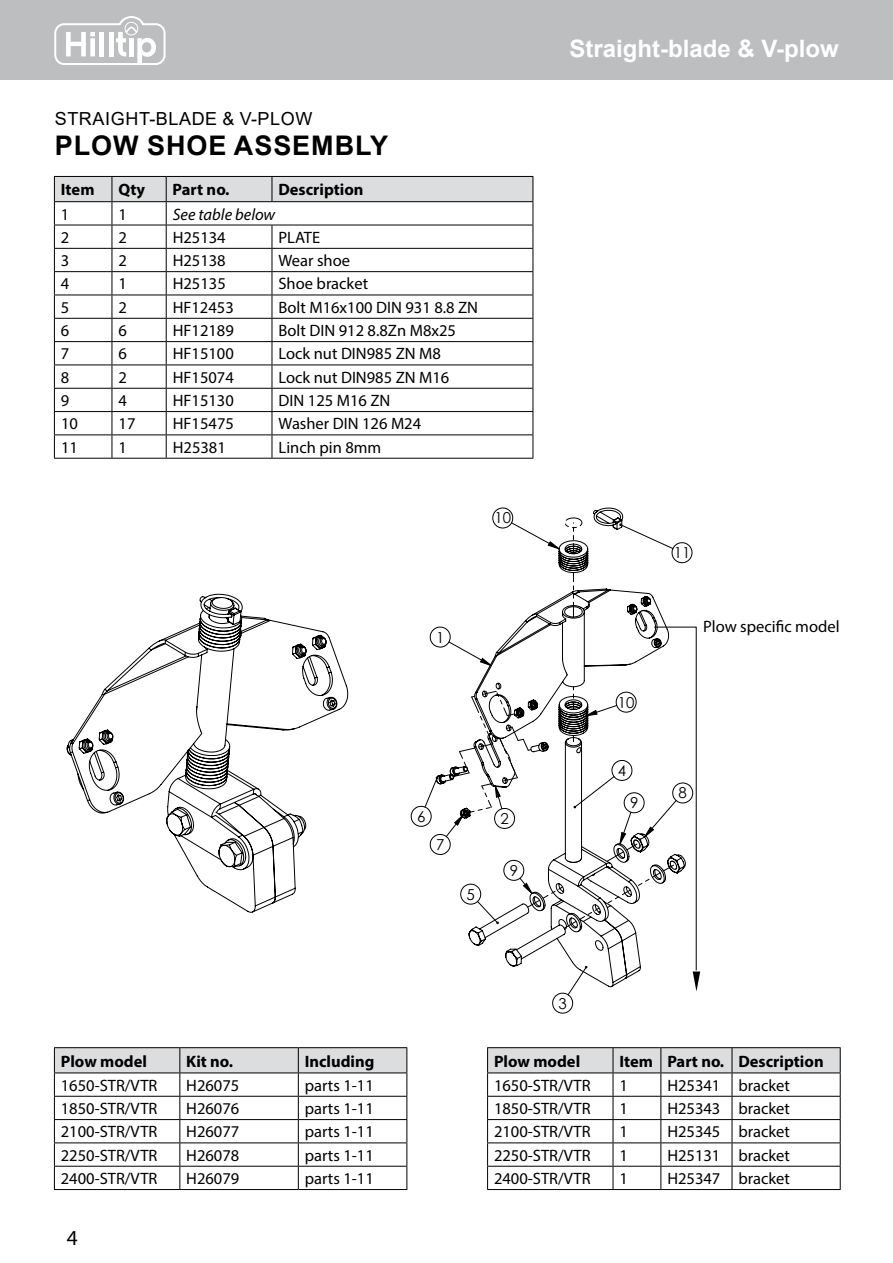
<style>
.page{position:relative;width:893px;height:1263px;background:#fff}
.page>*{position:absolute;margin:0;border:0;box-sizing:border-box;transform-origin:0 0}
.t1{font:700 27px "Arial";letter-spacing:.035em;color:#000}
.t2{font:700 24px "Arial";color:#fff}
.t3{font:21.45px "Myriad Pro";color:#000}
.t4{font:18px "Arial";letter-spacing:.035em;color:#000}
.t5{font:16.5px "Myriad Pro";color:#000}
.t6{font:700 16.5px "Myriad Pro";color:#000}
.t7{font:italic 16.5px "Myriad Pro";color:#000}
.t8{font:15.15px "Century Gothic";color:#000}
</style>
<div class="page">
<div style="left:0;top:0;width:893px;height:80px;background:#bcbec0"></div>
<svg style="left:54px;top:16px;width:112px;height:49px"></svg>
<svg style="left:436px;top:507px;width:250px;height:348px"></svg>
<svg style="left:440px;top:776px;width:4px;height:6px"></svg>
<svg style="left:564px;top:517px;width:18px;height:37px"></svg>
<svg style="left:573px;top:572px;width:1px;height:45px"></svg>
<svg style="left:66px;top:593px;width:282px;height:320px"></svg>
<hr style="left:54px;top:1047px;width:126px;height:1px;background:#000">
<hr style="left:180px;top:1047px;width:118px;height:1px;background:#000">
<hr style="left:298px;top:1047px;width:109px;height:1px;background:#000">
<svg style="left:54px;top:1048px;width:353px;height:141px"></svg>
<hr style="left:54px;top:1189px;width:126px;height:1px;background:#000">
<hr style="left:180px;top:1189px;width:118px;height:1px;background:#000">
<hr style="left:298px;top:1189px;width:109px;height:1px;background:#000">
<svg style="left:54px;top:176px;width:480px;height:282px"></svg>
<hr style="left:54px;top:458px;width:58px;height:1px;background:#000">
<hr style="left:112px;top:458px;width:54px;height:1px;background:#000">
<hr style="left:166px;top:458px;width:106px;height:1px;background:#000">
<hr style="left:272px;top:458px;width:261px;height:1px;background:#000">
<hr style="left:487px;top:1047px;width:126px;height:1px;background:#000">
<hr style="left:613px;top:1047px;width:48px;height:1px;background:#000">
<hr style="left:661px;top:1047px;width:71px;height:1px;background:#000">
<hr style="left:732px;top:1047px;width:109px;height:1px;background:#000">
<svg style="left:487px;top:1048px;width:354px;height:141px"></svg>
<hr style="left:487px;top:1189px;width:126px;height:1px;background:#000">
<hr style="left:613px;top:1189px;width:48px;height:1px;background:#000">
<hr style="left:661px;top:1189px;width:71px;height:1px;background:#000">
<hr style="left:732px;top:1189px;width:109px;height:1px;background:#000">
<svg style="left:451px;top:627px;width:249px;height:364px"></svg>
<p class="t4" style="left:55px;top:106px;width:259px">STRAIGHT-BLADE &amp; V-PLOW</p>
<h1 class="t1" style="left:55px;top:126px;width:335px">PLOW SHOE ASSEMBLY</h1>
<p class="t6" style="left:61px;top:179px;width:35px">Item</p>
<p class="t6" style="left:118px;top:179px;width:28px">Qty</p>
<p class="t6" style="left:173px;top:179px;width:58px">Part no.</p>
<p class="t6" style="left:278px;top:179px;width:87px">Description</p>
<p class="t5" style="left:61px;top:204px;width:10px">1</p>
<p class="t5" style="left:118px;top:204px;width:10px">1</p>
<p class="t7" style="left:173px;top:204px;width:104px">See table below</p>
<p class="t5" style="left:61px;top:227px;width:10px">2</p>
<p class="t5" style="left:118px;top:227px;width:10px">2</p>
<p class="t5" style="left:173px;top:227px;width:55px">H25134</p>
<p class="t5" style="left:278px;top:227px;width:43px">PLATE</p>
<p class="t5" style="left:61px;top:250px;width:10px">3</p>
<p class="t5" style="left:118px;top:250px;width:10px">2</p>
<p class="t5" style="left:173px;top:250px;width:55px">H25138</p>
<p class="t5" style="left:278px;top:250px;width:73px">Wear shoe</p>
<p class="t5" style="left:61px;top:274px;width:10px">4</p>
<p class="t5" style="left:118px;top:274px;width:10px">1</p>
<p class="t5" style="left:173px;top:274px;width:55px">H25135</p>
<p class="t5" style="left:278px;top:274px;width:91px">Shoe bracket</p>
<p class="t5" style="left:61px;top:297px;width:10px">5</p>
<p class="t5" style="left:118px;top:297px;width:10px">2</p>
<p class="t5" style="left:173px;top:297px;width:63px">HF12453</p>
<p class="t5" style="left:278px;top:297px;width:201px">Bolt M16x100 DIN 931 8.8 ZN</p>
<p class="t5" style="left:61px;top:320px;width:10px">6</p>
<p class="t5" style="left:118px;top:320px;width:10px">6</p>
<p class="t5" style="left:173px;top:320px;width:63px">HF12189</p>
<p class="t5" style="left:279px;top:320px;width:179px">Bolt DIN 912 8.8Zn M8x25</p>
<p class="t5" style="left:61px;top:344px;width:10px">7</p>
<p class="t5" style="left:119px;top:344px;width:10px">6</p>
<p class="t5" style="left:173px;top:344px;width:63px">HF15100</p>
<p class="t5" style="left:279px;top:344px;width:164px">Lock nut DIN985 ZN M8</p>
<p class="t5" style="left:61px;top:367px;width:10px">8</p>
<p class="t5" style="left:119px;top:367px;width:10px">2</p>
<p class="t5" style="left:173px;top:367px;width:63px">HF15074</p>
<p class="t5" style="left:279px;top:367px;width:172px">Lock nut DIN985 ZN M16</p>
<p class="t5" style="left:61px;top:390px;width:10px">9</p>
<p class="t5" style="left:119px;top:390px;width:10px">4</p>
<p class="t5" style="left:173px;top:390px;width:63px">HF15130</p>
<p class="t5" style="left:279px;top:390px;width:113px">DIN 125 M16 ZN</p>
<p class="t5" style="left:61px;top:414px;width:18px">10</p>
<p class="t5" style="left:119px;top:414px;width:18px">17</p>
<p class="t5" style="left:173px;top:414px;width:63px">HF15475</p>
<p class="t5" style="left:279px;top:414px;width:144px">Washer DIN 126 M24</p>
<p class="t5" style="left:61px;top:437px;width:18px">11</p>
<p class="t5" style="left:119px;top:437px;width:10px">1</p>
<p class="t5" style="left:173px;top:437px;width:55px">H25381</p>
<p class="t5" style="left:279px;top:437px;width:104px">Linch pin 8mm</p>
<p class="t8" style="left:494px;top:507px;width:18px">10</p>
<p class="t8" style="left:436px;top:626px;width:10px">1</p>
<p class="t8" style="left:417px;top:806px;width:10px">6</p>
<p class="t8" style="left:436px;top:834px;width:10px">7</p>
<p class="t8" style="left:467px;top:883px;width:10px">5</p>
<p class="t8" style="left:500px;top:808px;width:10px">2</p>
<p class="t8" style="left:510px;top:860px;width:10px">9</p>
<h2 class="t2" style="left:570px;top:31px;width:271px">STRAIGHT-BLADE &amp; V-PLOW</h2>
<p class="t8" style="left:618px;top:691px;width:18px">10</p>
<p class="t8" style="left:618px;top:760px;width:10px">4</p>
<p class="t8" style="left:630px;top:792px;width:10px">9</p>
<p class="t8" style="left:674px;top:542px;width:18px">11</p>
<p class="t5" style="left:703px;top:616px;width:138px">Plow specific model</p>
<p class="t8" style="left:679px;top:782px;width:10px">8</p>
<p class="t6" style="left:61px;top:1050px;width:88px">Plow model</p>
<p class="t6" style="left:186px;top:1050px;width:48px">Kit no.</p>
<p class="t6" style="left:305px;top:1050px;width:71px">Including</p>
<p class="t5" style="left:61px;top:1075px;width:98px">1650-STR/VTR</p>
<p class="t5" style="left:186px;top:1075px;width:55px">H26075</p>
<p class="t5" style="left:305px;top:1075px;width:71px">parts 1-11</p>
<p class="t5" style="left:61px;top:1098px;width:98px">1850-STR/VTR</p>
<p class="t5" style="left:186px;top:1098px;width:55px">H26076</p>
<p class="t5" style="left:305px;top:1098px;width:71px">parts 1-11</p>
<p class="t5" style="left:61px;top:1122px;width:98px">2100-STR/VTR</p>
<p class="t5" style="left:186px;top:1122px;width:55px">H26077</p>
<p class="t5" style="left:305px;top:1122px;width:71px">parts 1-11</p>
<p class="t5" style="left:61px;top:1145px;width:98px">2250-STR/VTR</p>
<p class="t5" style="left:186px;top:1145px;width:55px">H26078</p>
<p class="t5" style="left:305px;top:1145px;width:71px">parts 1-11</p>
<p class="t5" style="left:61px;top:1168px;width:98px">2400-STR/VTR</p>
<p class="t5" style="left:186px;top:1168px;width:55px">H26079</p>
<p class="t5" style="left:305px;top:1168px;width:71px">parts 1-11</p>
<h3 class="t3" style="left:67px;top:1224px;width:12px">4</h3>
<p class="t8" style="left:558px;top:992px;width:10px">3</p>
<p class="t6" style="left:494px;top:1050px;width:88px">Plow model</p>
<p class="t6" style="left:619px;top:1050px;width:206px">Item Part no. Description</p>
<p class="t5" style="left:494px;top:1075px;width:98px">1650-STR/VTR</p>
<p class="t5" style="left:619px;top:1075px;width:10px">1</p>
<p class="t5" style="left:667px;top:1075px;width:124px">H25341 bracket</p>
<p class="t5" style="left:494px;top:1098px;width:98px">1850-STR/VTR</p>
<p class="t5" style="left:619px;top:1098px;width:10px">1</p>
<p class="t5" style="left:667px;top:1098px;width:124px">H25343 bracket</p>
<p class="t5" style="left:494px;top:1122px;width:98px">2100-STR/VTR</p>
<p class="t5" style="left:619px;top:1122px;width:10px">1</p>
<p class="t5" style="left:667px;top:1122px;width:124px">H25345 bracket</p>
<p class="t5" style="left:494px;top:1145px;width:98px">2250-STR/VTR</p>
<p class="t5" style="left:619px;top:1145px;width:10px">1</p>
<p class="t5" style="left:667px;top:1145px;width:124px">H25131 bracket</p>
<p class="t5" style="left:494px;top:1168px;width:98px">2400-STR/VTR</p>
<p class="t5" style="left:619px;top:1168px;width:10px">1</p>
<p class="t5" style="left:667px;top:1168px;width:124px">H25347 bracket</p>
</div>
